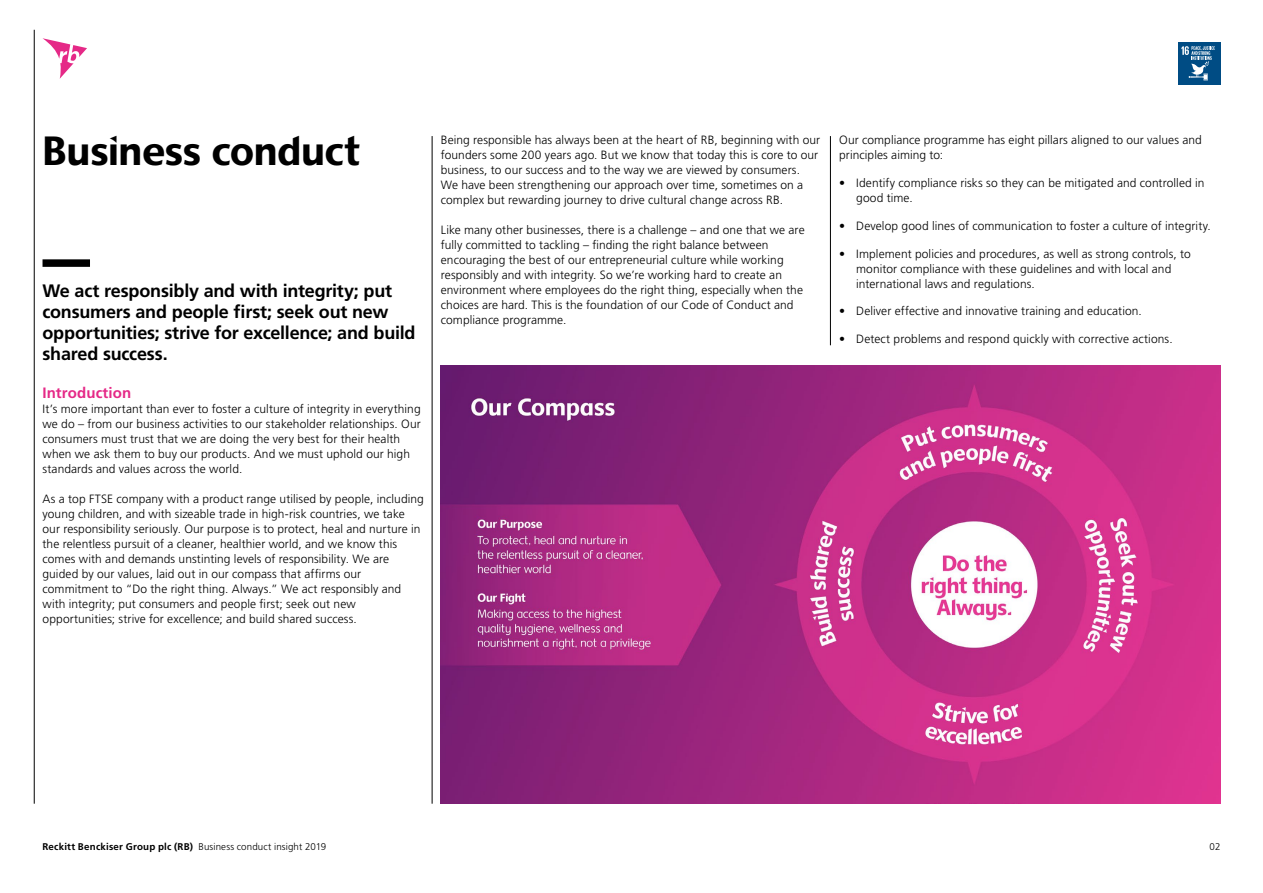
<style>
.page{position:relative;width:1263px;height:893px;background:#fff}
.page>*{position:absolute;margin:0;border:0;box-sizing:border-box;transform-origin:0 0}
.t1{font:42px "Kite Display";letter-spacing:-.005em;color:#000}
.t2{font:700 18px/21px "Frutiger LT Std";letter-spacing:-.01em;color:#000}
.t3{font:700 15px "Frutiger LT Std";letter-spacing:.005em;color:#e52987}
.t4{font:300 12px/15px "Frutiger LT Std";letter-spacing:.005em;color:#000}
.t5{font:700 9.75px "Frutiger LT Std";letter-spacing:.02em;color:#000}
.t6{font:300 9.75px "Frutiger LT Std";color:#000}
.s1{font-weight:300}
</style>
<div class="page">
<div style="left:1178px;top:43px;width:42px;height:42px;background:#004c84"></div>
<svg style="left:1181px;top:46px;width:34px;height:34px"></svg>
<hr style="left:34px;top:30px;width:1px;height:774px;background:#000">
<hr style="left:432px;top:136px;width:1px;height:668px;background:#000">
<hr style="left:830px;top:136px;width:1px;height:209px;background:#000">
<div style="left:43px;top:259px;width:47px;height:8px;background:#000"></div>
<img style="left:441px;top:365px;width:779px;height:439px">
<svg style="left:43px;top:38px;width:44px;height:41px"></svg>
<h1 class="t1" style="left:43px;top:118px;width:319px">Business conduct</h1>
<h2 class="t2" style="left:43px;top:280px;width:374px">We act responsibly and with integrity; put consumers and people first; seek out new opportunities; strive for excellence; and build shared success.</h2>
<p class="t3" style="left:43px;top:384px;width:90px">Introduction</p>
<p class="t4" style="left:43px;top:402px;width:380px">It’s more important than ever to foster a culture of integrity in everything we do – from our business activities to our stakeholder relationships. Our consumers must trust that we are doing the very best for their health when we ask them to buy our products. And we must uphold our high standards and values across the world.</p>
<p class="t4" style="left:43px;top:492px;width:383px">As a top FTSE company with a product range utilised by people, including young children, and with sizeable trade in high-risk countries, we take our responsibility seriously. Our purpose is to protect, heal and nurture in the relentless pursuit of a cleaner, healthier world, and we know this comes with and demands unstinting levels of responsibility. We are guided by our values, laid out in our compass that affirms our commitment to “Do the right thing. Always.” We act responsibly and with integrity; put consumers and people first; seek out new opportunities; strive for excellence; and build shared success.</p>
<p class="t4" style="left:441px;top:133px;width:381px">Being responsible has always been at the heart of RB, beginning with our founders some 200 years ago. But we know that today this is core to our business, to our success and to the way we are viewed by consumers.<br>We have been strengthening our approach over time, sometimes on a complex but rewarding journey to drive cultural change across RB.</p>
<p class="t4" style="left:441px;top:223px;width:365px">Like many other businesses, there is a challenge – and one that we are fully committed to tackling – finding the right balance between encouraging the best of our entrepreneurial culture while working responsibly and with integrity. So we’re working hard to create an environment where employees do the right thing, especially when the choices are hard. This is the foundation of our Code of Conduct and compliance programme.</p>
<p class="t4" style="left:839px;top:133px;width:364px">Our compliance programme has eight pillars aligned to our values and principles aiming to:</p>
<p class="t4" style="left:856px;top:176px;width:350px;text-indent:-17px">• Identify compliance risks so they can be mitigated and controlled in good time.</p>
<p class="t4" style="left:839px;top:218px;width:373px">• Develop good lines of communication to foster a culture of integrity.</p>
<p class="t4" style="left:856px;top:246px;width:336px;text-indent:-17px">• Implement policies and procedures, as well as strong controls, to monitor compliance with these guidelines and with local and international laws and regulations.</p>
<p class="t4" style="left:839px;top:304px;width:304px">• Deliver effective and innovative training and education.</p>
<p class="t4" style="left:839px;top:332px;width:335px">• Detect problems and respond quickly with corrective actions.</p>
<p class="t5" style="left:43px;top:841px;width:285px">Reckitt Benckiser Group plc (RB) <span class="s1">Business conduct insight 2019</span></p>
<p class="t6" style="left:1209px;top:842px;width:12px">02</p>
</div>
